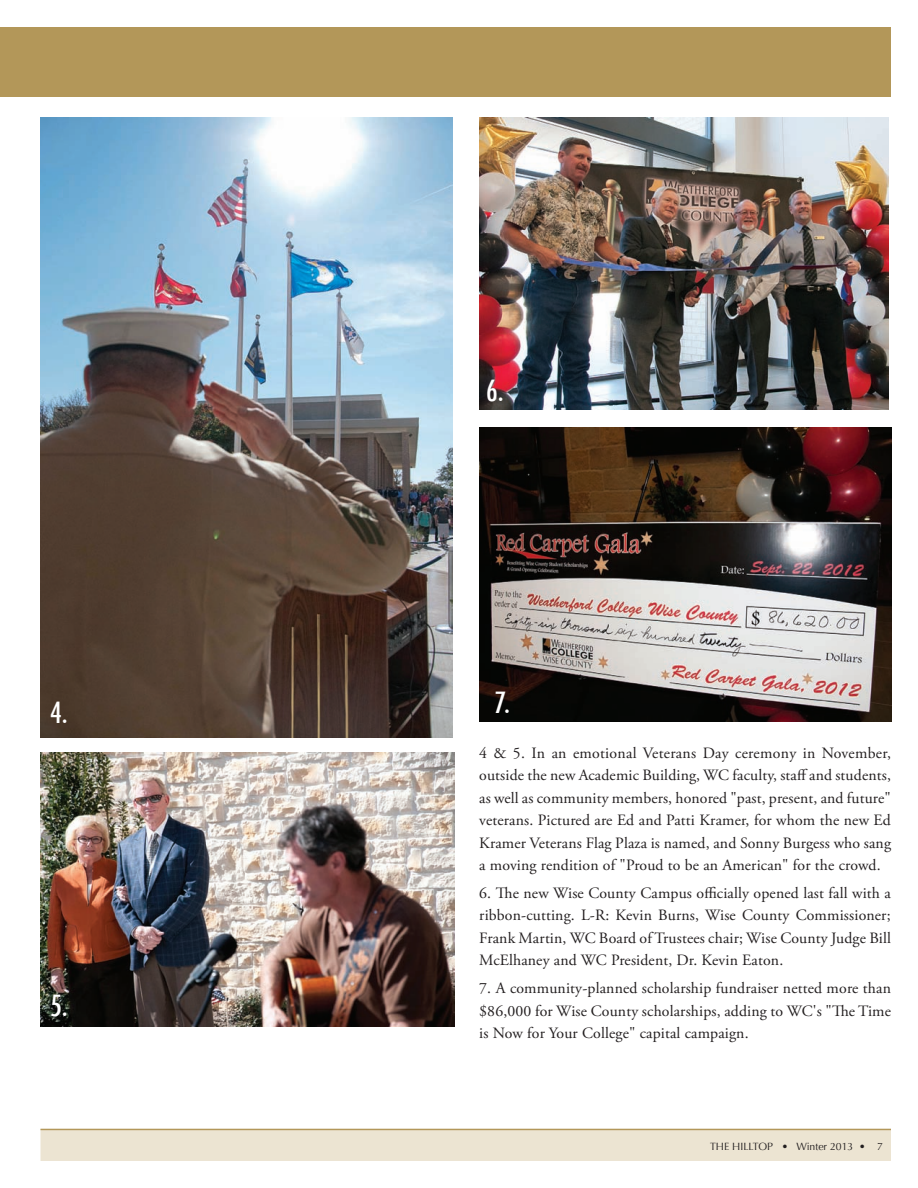
<style>
.page{position:relative;width:918px;height:1188px;background:#fff}
.page>*{position:absolute;margin:0;border:0;box-sizing:border-box;transform-origin:0 0}
.t1{font:500 condensed 28.5px "Futura";color:#fff}
.t2{font:15.75px/22.5px "Adobe Garamond Pro";letter-spacing:.01em;color:#231f20;text-align:justify}
.t3{font:10.5px "Optima";color:#231f20}
</style>
<div class="page">
<div style="left:40px;top:1129px;width:851px;height:32px;background:#ece4d2;border:2px solid #ece4d2"></div>
<hr style="left:40px;top:1129px;width:851px;height:1px;background:#b39759">
<div style="left:0;top:27px;width:891px;height:70px;background:#b39759"></div>
<img style="left:479px;top:117px;width:410px;height:293px">
<img style="left:479px;top:427px;width:412px;height:294px">
<img style="left:40px;top:752px;width:414px;height:275px">
<img style="left:41px;top:117px;width:412px;height:620px">
<h1 class="t1" style="left:50px;top:694px;width:19px">4.</h1>
<h1 class="t1" style="left:50px;top:987px;width:19px">5.</h1>
<h1 class="t1" style="left:486px;top:372px;width:19px">6.</h1>
<h1 class="t1" style="left:495px;top:685px;width:17px">7.</h1>
<p class="t2" style="left:479px;top:742px;width:413px">4 &amp; 5. In an emotional Veterans Day ceremony in November, outside the new Academic Building, WC faculty, staff and students, as well as community members, honored "past, present, and future" veterans. Pictured are Ed and Patti Kramer, for whom the new Ed Kramer Veterans Flag Plaza is named, and Sonny Burgess who sang a moving rendition of "Proud to be an American" for the crowd.</p>
<p class="t2" style="left:479px;top:882px;width:413px">6. The new Wise County Campus officially opened last fall with a ribbon-cutting. L-R: Kevin Burns, Wise County Commissioner; Frank Martin, WC Board of Trustees chair; Wise County Judge Bill McElhaney and WC President, Dr. Kevin Eaton.</p>
<p class="t2" style="left:479px;top:978px;width:413px">7. A community-planned scholarship fundraiser netted more than $86,000 for Wise County scholarships, adding to WC's "The Time is Now for Your College" capital campaign.</p>
<p class="t3" style="left:710px;top:1140px;width:175px">The H ILLTOP • Winter 2013 • 7</p>
</div>
